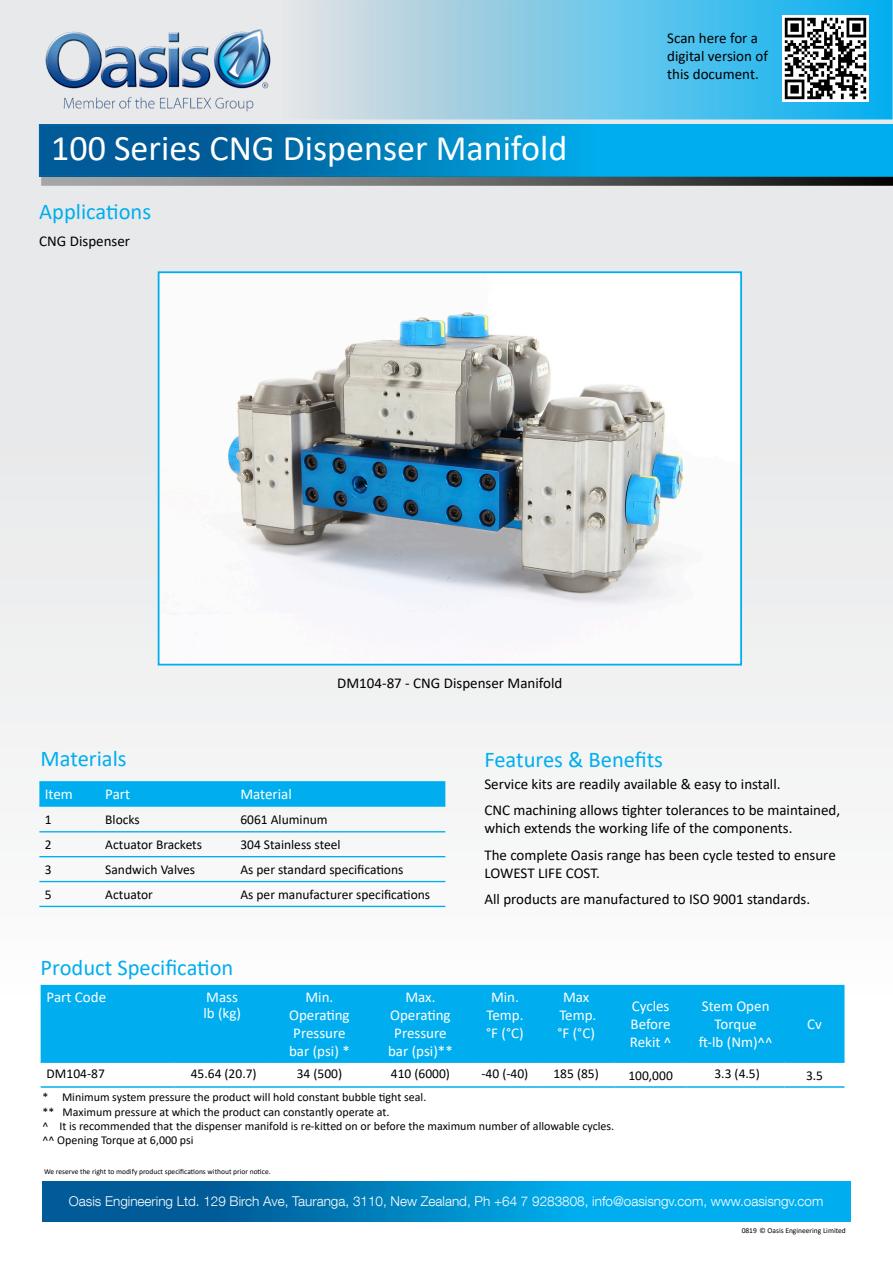
<style>
.page{position:relative;width:893px;height:1263px;background:#fff}
.page>*{position:absolute;margin:0;border:0;box-sizing:border-box;transform-origin:0 0}
.t1{font:36px "Calibri";color:#fff}
.t2{font:22.5px "Calibri";color:#00aeef}
.t3{font:15px/18px "Calibri";color:#000}
.t4{font:15px/18px "Calibri";color:#fff;text-align:center}
.t5{font:13.5px "Calibri";color:#000}
.t6{font:300 13.5px "Helvetica Neue LT Com";color:#fff}
.t7{font:12px "Calibri";color:#000}
.t8{font:7.5px "Calibri";color:#000}
</style>
<div class="page">
<div style="left:0;top:0;width:893px;height:1263px;background:linear-gradient(to right,#f2f4f5,#f2f5f6)"></div>
<svg style="left:42px;top:1181px;width:808px;height:40px;background:#0089c7"></svg>
<svg style="left:42px;top:127px;width:848px;height:47px;background:#0089c8"></svg>
<svg style="left:41px;top:177px;width:852px;height:9px;background:#676768"></svg>
<svg style="left:39px;top:3px;width:851px;height:113px;background:#88cde8"></svg>
<div style="left:36px;top:0;width:857px;height:119px;border:2px solid #fff"></div>
<img style="left:39px;top:23px;width:237px;height:96px">
<img style="left:783px;top:15px;width:85px;height:86px">
<div style="left:39px;top:781px;width:406px;height:24px;background:#00aeef"></div>
<hr style="left:39px;top:805px;width:61px;height:2px;background:#00aeef">
<hr style="left:100px;top:805px;width:135px;height:2px;background:#00aeef">
<hr style="left:235px;top:805px;width:210px;height:2px;background:#00aeef">
<hr style="left:39px;top:831px;width:61px;height:1px;background:#00aeef">
<hr style="left:100px;top:831px;width:135px;height:1px;background:#00aeef">
<hr style="left:235px;top:831px;width:210px;height:1px;background:#00aeef">
<hr style="left:39px;top:856px;width:61px;height:1px;background:#00aeef">
<hr style="left:100px;top:856px;width:135px;height:1px;background:#00aeef">
<hr style="left:235px;top:856px;width:210px;height:1px;background:#00aeef">
<hr style="left:39px;top:881px;width:61px;height:1px;background:#00aeef">
<hr style="left:100px;top:881px;width:135px;height:1px;background:#00aeef">
<hr style="left:235px;top:881px;width:210px;height:1px;background:#00aeef">
<hr style="left:39px;top:906px;width:61px;height:1px;background:#00aeef">
<hr style="left:100px;top:906px;width:135px;height:1px;background:#00aeef">
<hr style="left:235px;top:906px;width:210px;height:1px;background:#00aeef">
<img style="left:228px;top:274px;width:511px;height:328px">
<div style="left:158px;top:271px;width:584px;height:394px;border:2px solid #00aeef"></div>
<div style="left:41px;top:985px;width:803px;height:76px;background:#00aeef"></div>
<hr style="left:41px;top:1061px;width:133px;height:2px;background:#00aeef">
<hr style="left:174px;top:1061px;width:96px;height:2px;background:#00aeef">
<hr style="left:270px;top:1061px;width:99px;height:2px;background:#00aeef">
<hr style="left:369px;top:1061px;width:103px;height:2px;background:#00aeef">
<hr style="left:472px;top:1061px;width:66px;height:2px;background:#00aeef">
<hr style="left:538px;top:1061px;width:76px;height:2px;background:#00aeef">
<hr style="left:614px;top:1061px;width:73px;height:2px;background:#00aeef">
<hr style="left:687px;top:1061px;width:97px;height:2px;background:#00aeef">
<hr style="left:784px;top:1061px;width:60px;height:2px;background:#00aeef">
<hr style="left:41px;top:1086px;width:133px;height:2px;background:#00aeef">
<hr style="left:174px;top:1086px;width:96px;height:2px;background:#00aeef">
<hr style="left:270px;top:1086px;width:99px;height:2px;background:#00aeef">
<hr style="left:369px;top:1086px;width:103px;height:2px;background:#00aeef">
<hr style="left:472px;top:1086px;width:66px;height:2px;background:#00aeef">
<hr style="left:538px;top:1086px;width:76px;height:2px;background:#00aeef">
<hr style="left:614px;top:1086px;width:73px;height:2px;background:#00aeef">
<hr style="left:687px;top:1086px;width:97px;height:2px;background:#00aeef">
<hr style="left:784px;top:1086px;width:60px;height:2px;background:#00aeef">
<p class="t1" style="left:51px;top:123px;width:518px">100 Series CNG Dispenser Manifold</p>
<p class="t2" style="left:39px;top:196px;width:113px">Applications</p>
<p class="t3" style="left:39px;top:231px;width:92px">CNG Dispenser</p>
<p class="t3" style="left:667px;top:29px;width:102px">Scan here for a digital version of this document.</p>
<p class="t3" style="left:337px;top:673px;width:227px">DM104-87 - CNG Dispenser Manifold</p>
<p class="t2" style="left:41px;top:742px;width:88px">Materials</p>
<p class="t4" style="left:45px;top:785px;width:30px">Item</p>
<p class="t4" style="left:105px;top:785px;width:26px">Part</p>
<p class="t4" style="left:240px;top:785px;width:53px">Material</p>
<p class="t5" style="left:45px;top:810px;width:8px">1</p>
<p class="t5" style="left:105px;top:810px;width:36px">Blocks</p>
<p class="t5" style="left:240px;top:810px;width:89px">6061 Aluminum</p>
<p class="t5" style="left:45px;top:835px;width:8px">2</p>
<p class="t5" style="left:105px;top:835px;width:98px">Actuator Brackets</p>
<p class="t5" style="left:240px;top:835px;width:102px">304 Stainless steel</p>
<p class="t5" style="left:45px;top:860px;width:8px">3</p>
<p class="t5" style="left:105px;top:860px;width:91px">Sandwich Valves</p>
<p class="t5" style="left:240px;top:860px;width:164px">As per standard specifications</p>
<p class="t5" style="left:45px;top:885px;width:8px">5</p>
<p class="t5" style="left:105px;top:885px;width:49px">Actuator</p>
<p class="t5" style="left:240px;top:885px;width:191px">As per manufacturer specifications</p>
<p class="t2" style="left:41px;top:951px;width:194px">Product Specification</p>
<p class="t4" style="left:47px;top:988px;width:61px">Part Code</p>
<p class="t4" style="left:206px;top:988px;width:33px">Mass</p>
<p class="t4" style="left:203px;top:1004px;width:39px">lb (kg)</p>
<p class="t4" style="left:289px;top:988px;width:62px">Min.<br>Operating<br>Pressure</p>
<p class="t4" style="left:289px;top:1042px;width:62px">bar (psi) *</p>
<p class="t4" style="left:390px;top:988px;width:62px">Max.<br>Operating<br>Pressure</p>
<p class="t4" style="left:388px;top:1042px;width:66px">bar (psi)**</p>
<p class="t2" style="left:484px;top:744px;width:180px">Features &amp; Benefits</p>
<p class="t3" style="left:484px;top:774px;width:298px">Service kits are readily available &amp; easy to install.</p>
<p class="t3" style="left:484px;top:801px;width:357px">CNC machining allows tighter tolerances to be maintained, which extends the working life of the components.</p>
<p class="t3" style="left:484px;top:845px;width:353px">The complete Oasis range has been cycle tested to ensure<br>LOWEST LIFE COST.</p>
<p class="t3" style="left:484px;top:890px;width:327px">All products are manufactured to ISO 9001 standards.</p>
<p class="t4" style="left:491px;top:988px;width:29px">Min.</p>
<p class="t4" style="left:486px;top:1006px;width:39px">Temp.</p>
<p class="t4" style="left:486px;top:1024px;width:39px">°F (°C)</p>
<p class="t4" style="left:563px;top:988px;width:28px">Max</p>
<p class="t4" style="left:559px;top:1006px;width:39px">Temp.</p>
<p class="t4" style="left:557px;top:1024px;width:39px">°F (°C)</p>
<p class="t4" style="left:630px;top:997px;width:43px;text-align:left">Cycles<br>Before<br>Rekit ^</p>
<p class="t4" style="left:702px;top:997px;width:69px">Stem Open<br>Torque</p>
<p class="t4" style="left:699px;top:1033px;width:75px">ft-lb (Nm)^^</p>
<p class="t4" style="left:807px;top:1015px;width:16px">Cv</p>
<p class="t5" style="left:47px;top:1064px;width:60px">DM104-87</p>
<p class="t5" style="left:191px;top:1064px;width:67px">45.64 (20.7)</p>
<p class="t5" style="left:297px;top:1064px;width:47px">34 (500)</p>
<p class="t5" style="left:391px;top:1064px;width:61px">410 (6000)</p>
<p class="t5" style="left:481px;top:1064px;width:48px">-40 (-40)</p>
<p class="t5" style="left:553px;top:1064px;width:47px">185 (85)</p>
<p class="t5" style="left:628px;top:1066px;width:46px">100,000</p>
<p class="t5" style="left:714px;top:1064px;width:47px">3.3 (4.5)</p>
<p class="t5" style="left:806px;top:1066px;width:19px">3.5</p>
<p class="t7" style="left:43px;top:1089px;width:385px">* Minimum system pressure the product will hold constant bubble tight seal.</p>
<p class="t7" style="left:43px;top:1103px;width:349px">** Maximum pressure at which the product can constantly operate at.</p>
<p class="t7" style="left:43px;top:1118px;width:573px">^ It is recommended that the dispenser manifold is re-kitted on or before the maximum number of allowable cycles.</p>
<p class="t7" style="left:43px;top:1132px;width:153px">^^ Opening Torque at 6,000 psi</p>
<p class="t8" style="left:44px;top:1166px;width:228px">We reserve the right to modify product specifications without prior notice.</p>
<p class="t6" style="left:69px;top:1193px;width:756px">Oasis Engineering Ltd. 129 Birch Ave, Tauranga, 3110, New Zealand, Ph +64 7 9283808, info@oasisngv.com, www.oasisngv.com</p>
<p class="t8" style="left:742px;top:1225px;width:106px">0819 © Oasis Engineering Limited</p>
</div>
